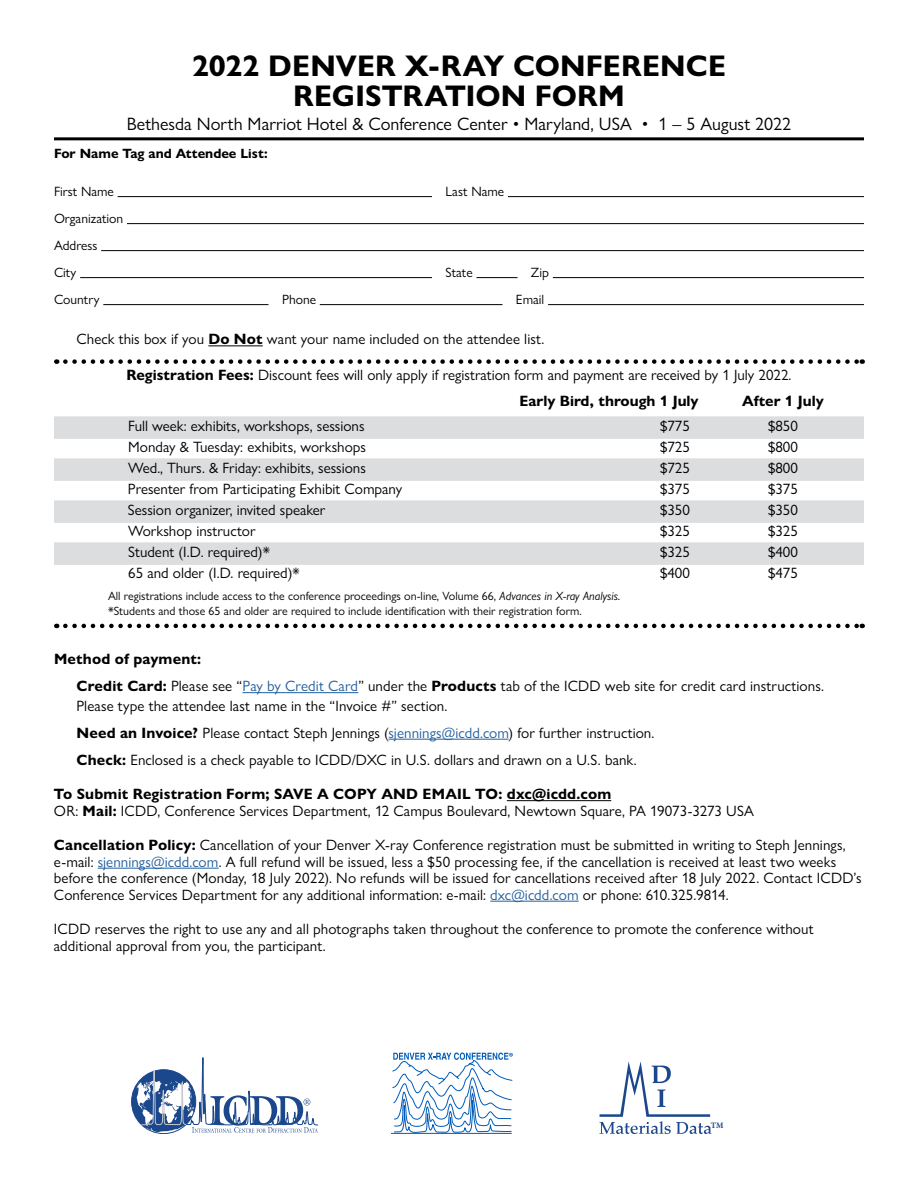
<style>
.page{position:relative;width:918px;height:1188px;background:#fff}
.page>*{position:absolute;margin:0;border:0;box-sizing:border-box;transform-origin:0 0}
.t1{font:700 30px/30px "Gill Sans Nova";color:#000;text-align:center}
.t2{font:18px "Gill Sans Nova";color:#000}
.t3{font:15px/16.5px "Gill Sans Nova";letter-spacing:.005em;color:#000}
.t4{font:700 15px "Gill Sans Nova";color:#000}
.t5{font:13.5px/27px "Gill Sans Nova";color:#000}
.t6{font:700 13.5px "Gill Sans Nova";color:#000}
.t7{font:12px/14.4px "Gill Sans Nova";color:#000}
.s1{font-weight:700}
.s2{font-style:italic}
.s3{color:#215e9e}
</style>
<div class="page">
<hr style="left:54px;top:137px;width:810px;height:3px;background:#000">
<hr style="left:118px;top:196px;width:314px;height:1px;background:#000">
<hr style="left:508px;top:196px;width:356px;height:1px;background:#000">
<hr style="left:127px;top:223px;width:737px;height:1px;background:#000">
<hr style="left:101px;top:250px;width:763px;height:1px;background:#000">
<hr style="left:80px;top:277px;width:352px;height:1px;background:#000">
<hr style="left:476px;top:277px;width:41px;height:1px;background:#000">
<hr style="left:553px;top:277px;width:311px;height:1px;background:#000">
<hr style="left:103px;top:304px;width:166px;height:1px;background:#000">
<hr style="left:320px;top:304px;width:182px;height:1px;background:#000">
<hr style="left:548px;top:304px;width:316px;height:1px;background:#000">
<hr style="left:208px;top:345px;width:55px;height:1px;background:#000">
<svg style="left:65px;top:359px;width:798px;height:5px"></svg>
<div style="left:54px;top:416px;width:810px;height:23px;background:#dcddde"></div>
<div style="left:54px;top:458px;width:810px;height:23px;background:#dcddde"></div>
<div style="left:54px;top:500px;width:810px;height:23px;background:#dcddde"></div>
<div style="left:54px;top:542px;width:810px;height:23px;background:#dcddde"></div>
<svg style="left:65px;top:624px;width:798px;height:4px"></svg>
<hr style="left:243px;top:692px;width:115px;height:1px;background:#215e9e">
<hr style="left:388px;top:739px;width:121px;height:1px;background:#215e9e">
<hr style="left:507px;top:800px;width:104px;height:1px;background:#000">
<hr style="left:98px;top:868px;width:121px;height:1px;background:#215e9e">
<hr style="left:490px;top:901px;width:89px;height:1px;background:#215e9e">
<svg style="left:391px;top:1053px;width:122px;height:81px"></svg>
<svg style="left:132px;top:1057px;width:186px;height:76px"></svg>
<svg style="left:599px;top:1061px;width:113px;height:73px"></svg>
<h1 class="t1" style="left:192px;top:51px;width:536px">2022 DENVER X-RAY CONFERENCE<br>REGISTRATION FORM</h1>
<p class="t2" style="left:127px;top:113px;width:666px">Bethesda North Marriot Hotel &amp; Conference Center • Maryland, USA • 1 – 5 August 2022</p>
<p class="t6" style="left:54px;top:145px;width:215px">For Name Tag and Attendee List:</p>
<p class="t5" style="left:54px;top:178px;width:61px">First Name</p>
<p class="t5" style="left:446px;top:178px;width:60px">Last Name</p>
<p class="t5" style="left:54px;top:205px;width:71px">Organization<br>Address<br>City</p>
<p class="t5" style="left:446px;top:259px;width:29px">State</p>
<p class="t5" style="left:531px;top:259px;width:20px">Zip</p>
<p class="t5" style="left:54px;top:286px;width:47px">Country</p>
<p class="t5" style="left:282px;top:286px;width:36px">Phone</p>
<p class="t5" style="left:516px;top:286px;width:30px">Email</p>
<p class="t3" style="left:76px;top:331px;width:469px">Check this box if you <span class="s1">Do Not</span> want your name included on the attendee list.</p>
<p class="t3" style="left:519px;top:362px;width:274px;line-height:25.5px;text-indent:-393px"><span class="s1">Registration Fees:</span> Discount fees will only apply if registration form and payment are received by 1 July 2022.<br><span class="s1">Early Bird, through 1 July</span></p>
<p class="t4" style="left:742px;top:391px;width:83px">After 1 July</p>
<p class="t3" style="left:128px;top:418px;width:238px">Full week: exhibits, workshops, sessions</p>
<p class="t3" style="left:660px;top:418px;width:31px">$775</p>
<p class="t3" style="left:768px;top:418px;width:31px">$850</p>
<p class="t3" style="left:128px;top:439px;width:239px">Monday &amp; Tuesday: exhibits, workshops</p>
<p class="t3" style="left:660px;top:439px;width:31px">$725</p>
<p class="t3" style="left:768px;top:439px;width:31px">$800</p>
<p class="t3" style="left:128px;top:460px;width:239px">Wed., Thurs. &amp; Friday: exhibits, sessions</p>
<p class="t3" style="left:660px;top:460px;width:31px">$725</p>
<p class="t3" style="left:768px;top:460px;width:31px">$800</p>
<p class="t3" style="left:128px;top:481px;width:276px">Presenter from Participating Exhibit Company</p>
<p class="t3" style="left:660px;top:481px;width:31px">$375</p>
<p class="t3" style="left:768px;top:481px;width:31px">$375</p>
<p class="t3" style="left:128px;top:502px;width:199px">Session organizer, invited speaker</p>
<p class="t3" style="left:660px;top:502px;width:31px">$350</p>
<p class="t3" style="left:768px;top:502px;width:31px">$350</p>
<p class="t3" style="left:128px;top:523px;width:129px">Workshop instructor</p>
<p class="t3" style="left:660px;top:523px;width:31px">$325</p>
<p class="t3" style="left:768px;top:523px;width:31px">$325</p>
<p class="t3" style="left:128px;top:544px;width:143px">Student (I.D. required)*</p>
<p class="t3" style="left:660px;top:544px;width:31px">$325</p>
<p class="t3" style="left:768px;top:544px;width:31px">$400</p>
<p class="t3" style="left:128px;top:565px;width:173px">65 and older (I.D. required)*</p>
<p class="t3" style="left:660px;top:565px;width:31px">$400</p>
<p class="t3" style="left:768px;top:565px;width:31px">$475</p>
<p class="t7" style="left:108px;top:589px;width:514px">All registrations include access to the conference proceedings on-line, Volume 66, <span class="s2">Advances in X-ray Analysis</span>. *Students and those 65 and older are required to include identification with their registration form.</p>
<p class="t3" style="left:76px;top:645px;width:749px;line-height:27px;text-indent:-22px"><span class="s1">Method of payment:<br>Credit Card:</span> Please see “<span class="s3">Pay by Credit Card</span>” under the <span class="s1">Products</span> tab of the ICDD web site for credit card instructions.</p>
<p class="t3" style="left:76px;top:692px;width:580px;line-height:27px">Please type the attendee last name in the “Invoice #” section.<br><span class="s1">Need an Invoice?</span> Please contact Steph Jennings (<span class="s3">sjennings@icdd.com</span>) for further instruction.<br><span class="s1">Check:</span> Enclosed is a check payable to ICDD/DXC in U.S. dollars and drawn on a U.S. bank.</p>
<p class="t3" style="left:54px;top:786px;width:702px"><span class="s1">To Submit Registration Form; SAVE A COPY AND EMAIL TO: dxc@icdd.com<br></span>OR: <span class="s1">Mail:</span> ICDD, Conference Services Department, 12 Campus Boulevard, Newtown Square, PA 19073-3273 USA</p>
<p class="t3" style="left:54px;top:837px;width:809px"><span class="s1">Cancellation Policy:</span> Cancellation of your Denver X-ray Conference registration must be submitted in writing to Steph Jennings, e-mail: <span class="s3">sjennings@icdd.com</span>. A full refund will be issued, less a $50 processing fee, if the cancellation is received at least two weeks before the conference (Monday, 18 July 2022). No refunds will be issued for cancellations received after 18 July 2022. Contact ICDD’s Conference Services Department for any additional information: e-mail: <span class="s3">dxc@icdd.com</span> or phone: 610.325.9814.</p>
<p class="t3" style="left:54px;top:921px;width:761px">ICDD reserves the right to use any and all photographs taken throughout the conference to promote the conference without additional approval from you, the participant.</p>
</div>
